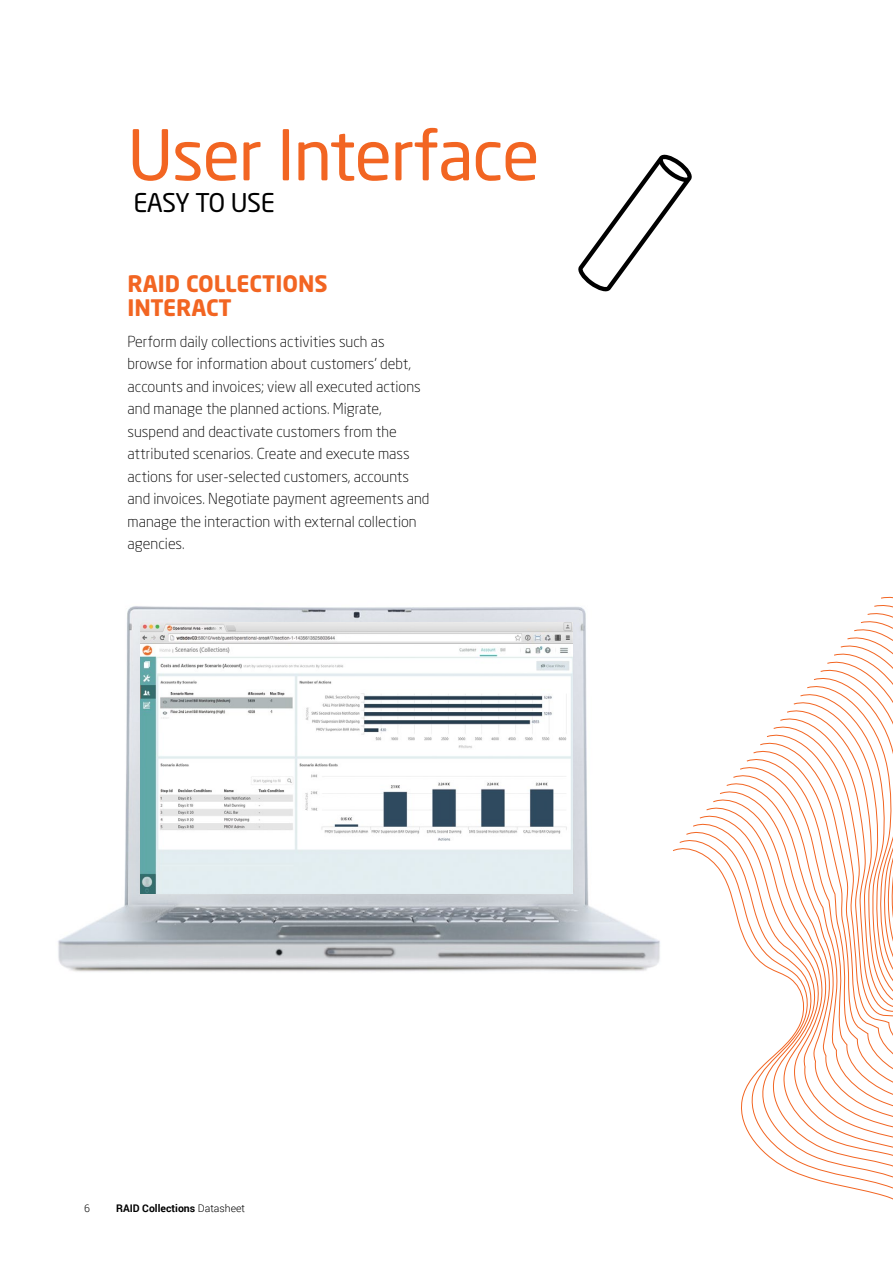
<style>
.page{position:relative;width:893px;height:1263px;background:#fff}
.page>*{position:absolute;margin:0;border:0;box-sizing:border-box;transform-origin:0 0}
.t1{font:69px "Neo Sans Std";letter-spacing:-.02em;color:#f26522}
.t2{font:25.5px "Neo Sans Std";letter-spacing:-.03em;color:#000}
.t3{font:700 22.5px/24px "Neo Sans Std";color:#f26522}
.t4{font:300 15px/22.5px "Neo Sans Std";color:#000}
.t5{font:700 10.5px "Roboto";color:#000}
.t6{font:300 10.5px "Roboto";color:#000}
.s1{font-weight:300}
</style>
<div class="page">
<svg style="left:673px;top:596px;width:220px;height:604px"></svg>
<img style="left:58px;top:606px;width:602px;height:366px">
<img style="left:140px;top:622px;width:432px;height:271px">
<svg style="left:578px;top:154px;width:114px;height:138px"></svg>
<h1 class="t1" style="left:128px;top:113px;width:414px">User Interface</h1>
<h2 class="t2" style="left:133px;top:187px;width:143px">EASY TO USE</h2>
<h3 class="t3" style="left:128px;top:271px;width:202px">RAID COLLECTIONS<br>INTERACT</h3>
<p class="t4" style="left:128px;top:330px;width:303px">Perform daily collections activities such as browse for information about customers’ debt, accounts and invoices; view all executed actions and manage the planned actions. Migrate, suspend and deactivate customers from the attributed scenarios. Create and execute mass actions for user-selected customers, accounts and invoices. Negotiate payment agreements and manage the interaction with external collection agencies.</p>
<p class="t6" style="left:84px;top:1201px;width:7px">6</p>
<p class="t5" style="left:116px;top:1201px;width:130px">RAID Collections <span class="s1">Datasheet</span></p>
</div>
